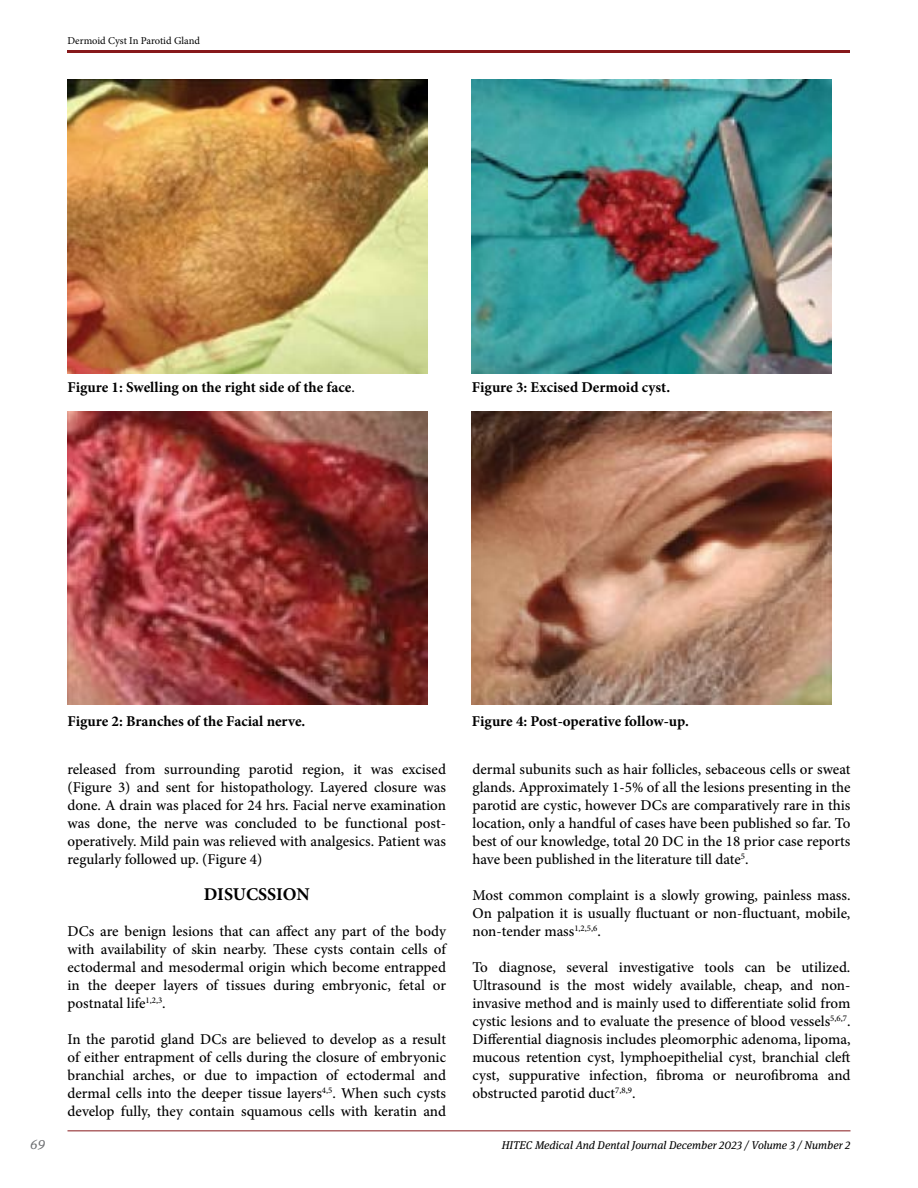
<style>
.page{position:relative;width:918px;height:1188px;background:#fff}
.page>*{position:absolute;margin:0;border:0;box-sizing:border-box;transform-origin:0 0}
.t1{font:700 18px "Minion Pro";letter-spacing:-.01em;color:#000}
.t2{font:500 15px/18px "Minion Pro";color:#000;text-align:justify}
.t3{font:700 15px "Minion Pro";color:#000}
.t4{font:italic 13.5px "Meta Serif Lf";color:#6d6e71}
.t5{font:italic 11.25px "Meta Serif Lf";color:#000}
.t6{font:10.5px "Minion Pro";letter-spacing:-.005em;color:#000}
.s1{font-weight:500}
</style>
<div class="page">
<hr style="left:68px;top:1130px;width:782px;height:1px;background:#87181b">
<hr style="left:68px;top:50px;width:782px;height:2px;background:#87181b">
<img style="left:68px;top:80px;width:360px;height:293px">
<img style="left:472px;top:80px;width:360px;height:293px">
<img style="left:472px;top:411px;width:360px;height:294px">
<img style="left:68px;top:411px;width:360px;height:294px">
<p class="t6" style="left:68px;top:33px;width:134px">Dermoid Cyst In Parotid Gland</p>
<p class="t3" style="left:68px;top:376px;width:289px">Figure 1: Swelling on the right side of the face<span class="s1">.</span></p>
<p class="t3" style="left:472px;top:376px;width:200px">Figure 3: Excised Dermoid cyst.</p>
<p class="t3" style="left:68px;top:711px;width:239px">Figure 2: Branches of the Facial nerve.</p>
<p class="t2" style="left:68px;top:760px;width:380px">released from surrounding parotid region, it was excised (Figure 3) and sent for histopathology. Layered closure was done. A drain was placed for 24 hrs. Facial nerve examination was done, the nerve was concluded to be functional post&shy;operatively. Mild pain was relieved with analgesics. Patient was regularly followed up. (Figure 4)</p>
<p class="t1" style="left:204px;top:882px;width:107px">DISUCSSION</p>
<p class="t2" style="left:68px;top:922px;width:380px">DCs are benign lesions that can affect any part of the body with availability of skin nearby. These cysts contain cells of ectodermal and mesodermal origin which become entrapped in the deeper layers of tissues during embryonic, fetal or postnatal life<sup>1,2,3</sup>.</p>
<p class="t2" style="left:68px;top:1030px;width:380px">In the parotid gland DCs are believed to develop as a result of either entrapment of cells during the closure of embryonic branchial arches, or due to impaction of ectodermal and dermal cells into the deeper tissue layers<sup>4,5</sup>. When such cysts develop fully, they contain squamous cells with keratin and</p>
<p class="t3" style="left:472px;top:711px;width:218px">Figure 4: Post-operative follow-up.</p>
<p class="t2" style="left:473px;top:760px;width:380px">dermal subunits such as hair follicles, sebaceous cells or sweat glands. Approximately 1-5% of all the lesions presenting in the parotid are cystic, however DCs are comparatively rare in this location, only a handful of cases have been published so far. To best of our knowledge, total 20 DC in the 18 prior case reports have been published in the literature till date<sup>5</sup>.</p>
<p class="t2" style="left:473px;top:886px;width:380px">Most common complaint is a slowly growing, painless mass.<br>On palpation it is usually fluctuant or non-fluctuant, mobile, non-tender mass<sup>1,2,5,6</sup>.</p>
<p class="t2" style="left:472px;top:958px;width:380px">To diagnose, several investigative tools can be utilized.<br>Ultrasound is the most widely available, cheap, and non&shy;invasive method and is mainly used to differentiate solid from cystic lesions and to evaluate the presence of blood vessels<sup>5,6,7</sup>.<br>Differential diagnosis includes pleomorphic adenoma, lipoma, mucous retention cyst, lymphoepithelial cyst, branchial cleft cyst, suppurative infection, fibroma or neurofibroma and obstructed parotid duct<sup>7,8,9</sup>.</p>
<p class="t4" style="left:30px;top:1133px;width:16px">69</p>
<p class="t5" style="left:502px;top:1136px;width:350px">HITEC Medical And Dental Journal December 2023 / Volume 3 / Number 2</p>
</div>
